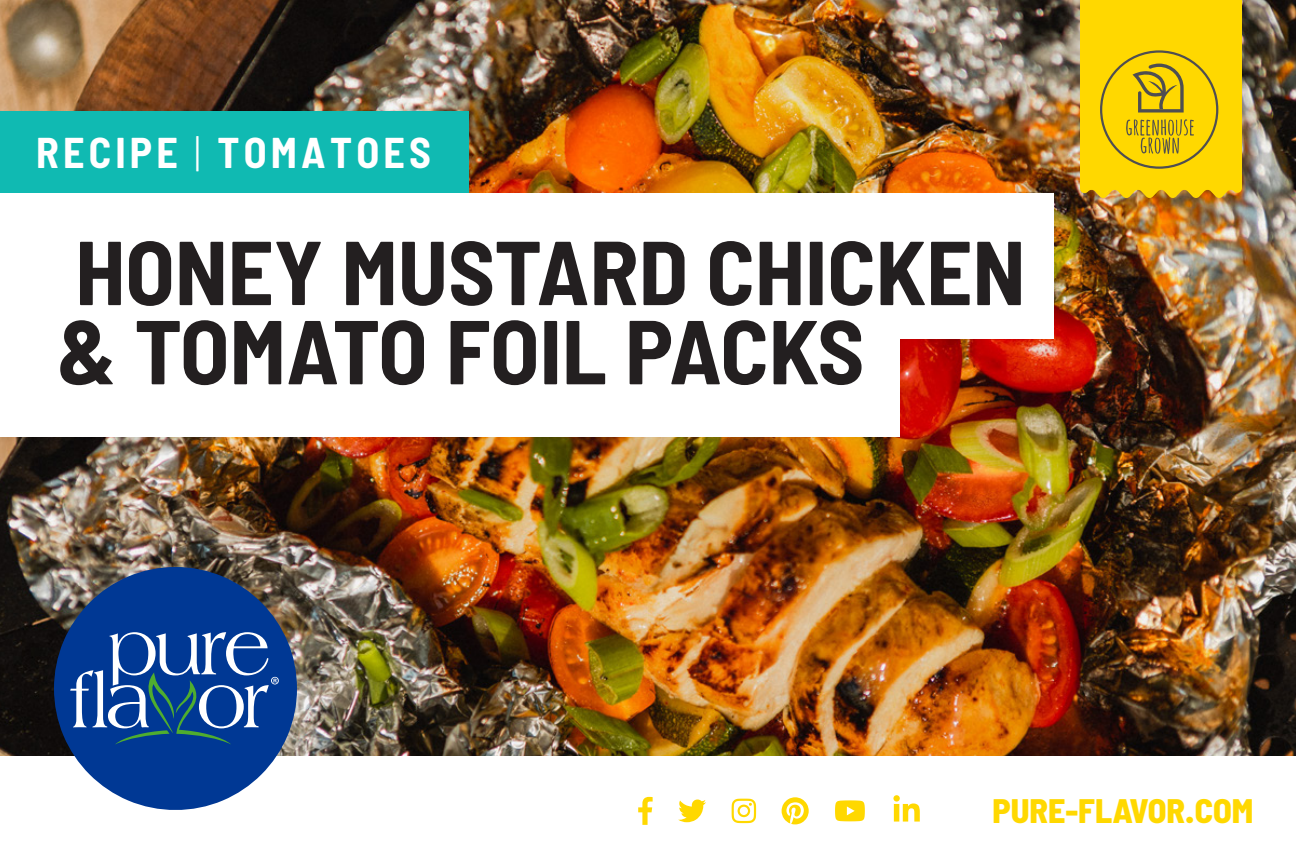
<style>
.page{position:relative;width:1296px;height:864px;background:#fff}
.page>*{position:absolute;margin:0;border:0;box-sizing:border-box;transform-origin:0 0}
.t1{font:700 semi-condensed 90.6px/79.2px "Barlow";color:#231f20}
.t2{font:700 semi-condensed 42px "Barlow";letter-spacing:.1em;color:#fff}
.t3{font:800 semi-condensed 34.2px "Barlow";color:#ffd800}
.s1{font-weight:300}
</style>
<div class="page">
<img style="left:0;top:0;width:1296px;height:756px">
<div style="left:0;top:291px;width:899px;height:146px;background:#fff"></div>
<div style="left:0;top:193px;width:1054px;height:146px;background:#fff"></div>
<div style="left:0;top:112px;width:468px;height:81px;background:#10bab2"></div>
<svg style="left:54px;top:567px;width:243px;height:243px;fill:#003894"></svg>
<svg style="left:70px;top:632px;width:209px;height:113px"></svg>
<svg style="left:1080px;top:0;width:162px;height:199px"></svg>
<svg style="left:638px;top:797px;width:227px;height:28px"></svg>
<svg style="left:893px;top:795px;width:27px;height:27px"></svg>
<p class="t2" style="left:36px;top:127px;width:397px">RECIPE <span class="s1">|</span> TOMATOES</p>
<p class="t1" style="left:57px;top:231px;width:970px">HONEY MUSTARD CHICKEN &amp; TOMATO FOIL PACKS</p>
<p class="t3" style="left:992px;top:790px;width:262px">PURE-FLAVOR.COM</p>
</div>
